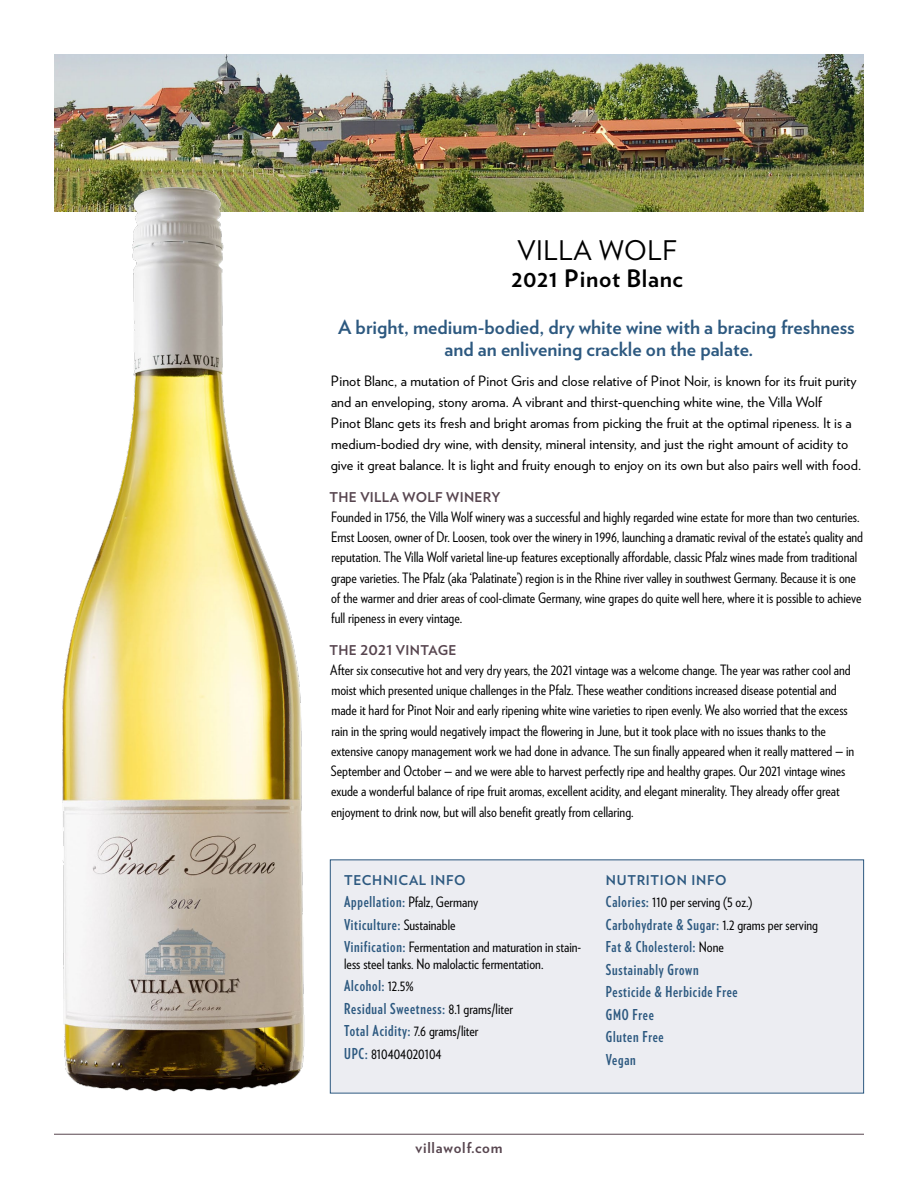
<style>
.page{position:relative;width:918px;height:1188px;background:#fff}
.page>*{position:absolute;margin:0;border:0;box-sizing:border-box;transform-origin:0 0}
.HD_1-V{font:27px "Verlag";letter-spacing:.025em;color:#000}
.HD_1A-V{font:700 24px "Verlag";letter-spacing:.025em;color:#000}
.Subhead_Description{font:700 19.5px/22.5px "Verlag";color:#2d5980;text-align:center}
.Tech_Info_Bullets{font:700 15px "Verlag Compressed";letter-spacing:.05em;color:#2d5980}
.t1{font:700 15px "Verlag";letter-spacing:.05em;color:#57454f}
.Text-Verlag_Condense{font:14.25px/20.2px "Verlag Condensed";color:#000}
.Text-Verlag{font:14.25px/21px "Verlag";color:#000}
.Tech_Info_Bullets-2{font:14.25px/16.5px "Verlag Condensed";color:#000}
.subhd_1{font:700 13.5px "Verlag";letter-spacing:.025em;color:#57454f}
.Subhead-Tech_Info{font:700 13.5px "Verlag";letter-spacing:.05em;color:#2d5980}
.Tech_Info_Bullets-3{font:700 13.5px "Verlag";letter-spacing:.05em;color:#2d5980}
.s1{font-family:"Verlag Compressed";font-weight:700;font-size:15px;color:#2d5980}
.s2{font-family:"Verlag Condensed";font-weight:400;font-size:14.25px;color:#000}
</style>
<div class="page">
<hr style="left:54px;top:1134px;width:810px;height:1px;background:#57454f">
<img style="left:54px;top:54px;width:810px;height:158px">
<div style="left:330px;top:860px;width:534px;height:233px;background:#ecedf2"></div>
<div style="left:330px;top:860px;width:534px;height:234px;border:1px solid #2d5980"></div>
<div style="left:42px;top:167px;width:282px;height:943px;background:#fff"></div>
<img style="left:54px;top:171px;width:258px;height:921px">
<p class="HD_1-V" style="left:517px;top:230px;width:161px">VILLA WOLF</p>
<p class="HD_1A-V" style="left:511px;top:260px;width:173px">2021 Pinot Blanc</p>
<p class="Subhead_Description" style="left:338px;top:314px;width:518px">A bright, medium-bodied, dry white wine with a bracing freshness and an enlivening crackle on the palate.</p>
<p class="Text-Verlag" style="left:331px;top:370px;width:532px">Pinot Blanc, a mutation of Pinot Gris and close relative of Pinot Noir, is known for its fruit purity and an enveloping, stony aroma. A vibrant and thirst-quenching white wine, the Villa Wolf<br>Pinot Blanc gets its fresh and bright aromas from picking the fruit at the optimal ripeness. It is a medium-bodied dry wine, with density, mineral intensity, and just the right amount of acidity to give it great balance. It is light and fruity enough to enjoy on its own but also pairs well with food.</p>
<p class="subhd_1" style="left:329px;top:486px;width:173px">THE VILLA WOLF WINERY</p>
<p class="Text-Verlag_Condense" style="left:331px;top:506px;width:534px">Founded in 1756, the Villa Wolf winery was a successful and highly regarded wine estate for more than two centuries.<br>Ernst Loosen, owner of Dr. Loosen, took over the winery in 1996, launching a dramatic revival of the estate’s quality and reputation. The Villa Wolf varietal line-up features exceptionally affordable, classic Pfalz wines made from traditional grape varieties. The Pfalz (aka ‘Palatinate’) region is in the Rhine river valley in southwest Germany. Because it is one of the warmer and drier areas of cool-climate Germany, wine grapes do quite well here, where it is possible to achieve full ripeness in every vintage.</p>
<p class="subhd_1" style="left:329px;top:639px;width:129px">THE 2021 VINTAGE</p>
<p class="Text-Verlag_Condense" style="left:330px;top:659px;width:526px">After six consecutive hot and very dry years, the 2021 vintage was a welcome change. The year was rather cool and moist which presented unique challenges in the Pfalz. These weather conditions increased disease potential and made it hard for Pinot Noir and early ripening white wine varieties to ripen evenly. We also worried that the excess rain in the spring would negatively impact the flowering in June, but it took place with no issues thanks to the extensive canopy management work we had done in advance. The sun finally appeared when it really mattered — in September and October — and we were able to harvest perfectly ripe and healthy grapes. Our 2021 vintage wines exude a wonderful balance of ripe fruit aromas, excellent acidity, and elegant minerality. They already offer great enjoyment to drink now, but will also benefit greatly from cellaring.</p>
<p class="Subhead-Tech_Info" style="left:344px;top:869px;width:123px">TECHNICAL INFO</p>
<p class="Tech_Info_Bullets-2" style="left:344px;top:893px;width:136px"><span class="s1">Appellation:</span> Pfalz, Germany</p>
<p class="Tech_Info_Bullets" style="left:344px;top:913px;width:113px">Viticulture: <span class="s2">Sustainable</span></p>
<p class="Tech_Info_Bullets-2" style="left:344px;top:938px;width:239px"><span class="s1">Vinification:</span> Fermentation and maturation in stain&shy;less steel tanks. No malolactic fermentation.</p>
<p class="Tech_Info_Bullets" style="left:344px;top:975px;width:71px">Alcohol: <span class="s2">12.5%</span></p>
<p class="Tech_Info_Bullets" style="left:344px;top:997px;width:170px">Residual Sweetness: <span class="s2">8.1 grams/liter</span></p>
<p class="Tech_Info_Bullets-2" style="left:344px;top:1022px;width:136px"><span class="s1">Total Acidity:</span> 7.6 grams/liter</p>
<p class="Tech_Info_Bullets-2" style="left:344px;top:1045px;width:99px"><span class="s1">UPC:</span> 810404020104</p>
<p class="Tech_Info_Bullets-3" style="left:606px;top:869px;width:122px">NUTRITION INFO</p>
<p class="Tech_Info_Bullets-2" style="left:606px;top:893px;width:148px"><span class="s1">Calories:</span> 110 per serving (5 oz.)</p>
<p class="Tech_Info_Bullets" style="left:606px;top:913px;width:214px">Carbohydrate &amp; Sugar: <span class="s2">1.2 grams per serving</span></p>
<p class="Tech_Info_Bullets" style="left:606px;top:936px;width:119px">Fat &amp; Cholesterol: <span class="s2">None</span></p>
<p class="Tech_Info_Bullets" style="left:606px;top:958px;width:94px">Sustainably Grown</p>
<p class="Tech_Info_Bullets" style="left:606px;top:981px;width:133px">Pesticide &amp; Herbicide Free</p>
<p class="Tech_Info_Bullets" style="left:606px;top:1003px;width:49px">GMO Free</p>
<p class="Tech_Info_Bullets" style="left:606px;top:1026px;width:59px">Gluten Free</p>
<p class="Tech_Info_Bullets" style="left:606px;top:1048px;width:31px">Vegan</p>
<p class="t1" style="left:415px;top:1135px;width:89px">villawolf.com</p>
</div>
